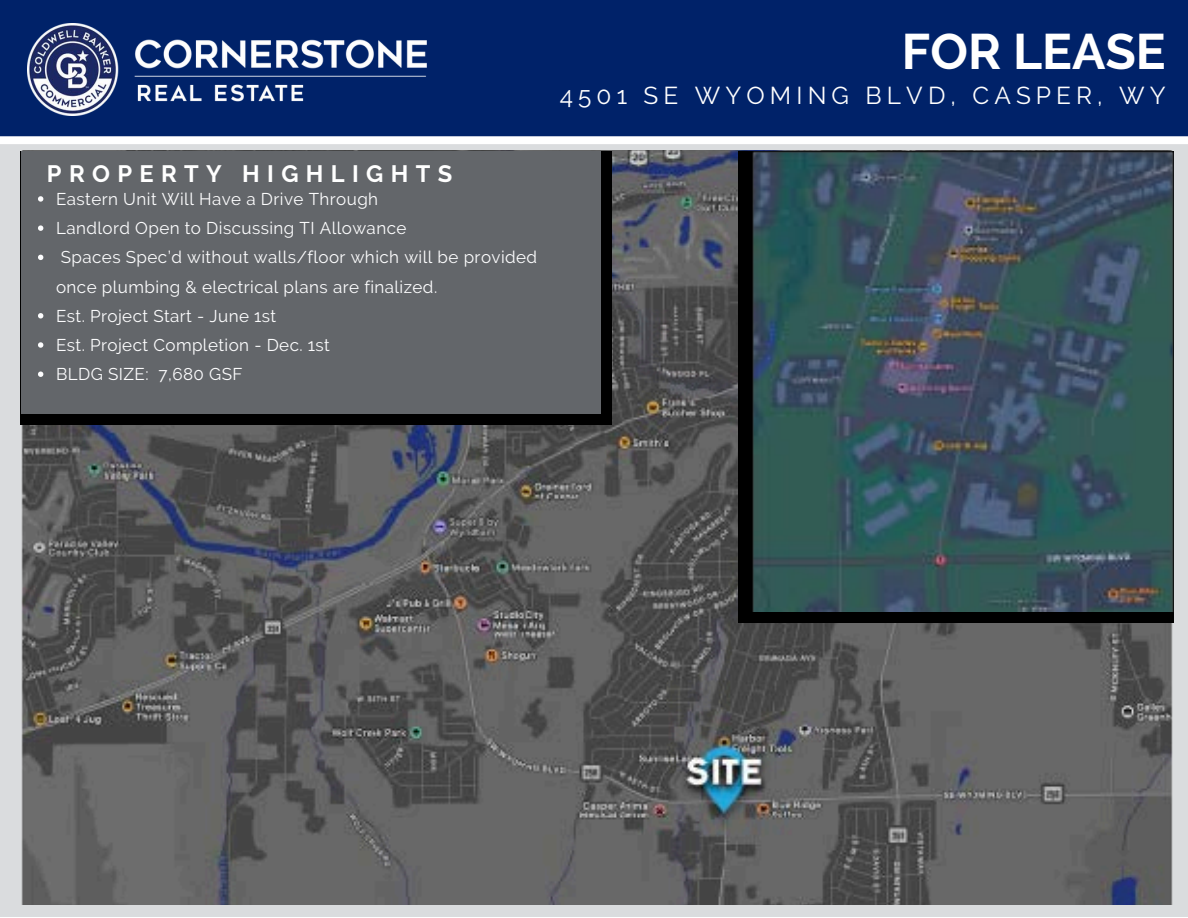
<style>
.page{position:relative;width:1188px;height:918px;background:#fff}
.page>*{position:absolute;margin:0;border:0;box-sizing:border-box;transform-origin:0 0}
.t1{font:700 49.8px "Raleway";color:#fff}
.t2{font:24.45px "Raleway";letter-spacing:.21em;color:#fff}
.t3{font:700 23.7px "Raleway";letter-spacing:.31em;color:#fff}
.t4{font:16.95px/29.2px "Raleway";letter-spacing:.025em;color:#fdfdfe}
</style>
<div class="page">
<div style="left:0;top:136px;width:1188px;height:781px;background:#dadcde"></div>
<img style="left:21px;top:151px;width:1153px;height:754px">
<div style="left:21px;top:151px;width:591px;height:274px;background:#000"></div>
<div style="left:0;top:0;width:1188px;height:140px;background:#002269"></div>
<div style="left:0;top:136px;width:1188px;height:8px;background:#fff"></div>
<div style="left:21px;top:151px;width:580px;height:263px;background:#63666a"></div>
<img style="left:27px;top:24px;width:400px;height:91px">
<div style="left:738px;top:151px;width:436px;height:471px;background:#000"></div>
<svg style="left:38px;top:196px;width:5px;height:6px"></svg>
<svg style="left:38px;top:225px;width:5px;height:6px"></svg>
<svg style="left:38px;top:255px;width:5px;height:5px"></svg>
<svg style="left:38px;top:313px;width:5px;height:6px"></svg>
<svg style="left:38px;top:342px;width:5px;height:6px"></svg>
<svg style="left:38px;top:372px;width:5px;height:5px"></svg>
<img style="left:752px;top:151px;width:422px;height:460px">
<h3 class="t3" style="left:47px;top:160px;width:407px">PROPERTY HIGHLIGHTS</h3>
<p class="t4" style="left:56px;top:184px;width:324px">Eastern Unit Will Have a Drive Through</p>
<h2 class="t4" style="left:56px;top:213px;width:352px">Landlord Open to Discussing TI Allowance</h2>
<p class="t4" style="left:56px;top:243px;width:483px">Spaces Spec’d without walls/floor which will be provided once plumbing &amp; electrical plans are finalized.</p>
<p class="t4" style="left:56px;top:301px;width:222px">Est. Project Start - June 1st</p>
<p class="t4" style="left:56px;top:330px;width:275px">Est. Project Completion - Dec. 1st</p>
<p class="t4" style="left:56px;top:360px;width:188px">BLDG SIZE: 7,680 GSF</p>
<p class="t1" style="left:902px;top:22px;width:265px">FOR LEASE</p>
<p class="t2" style="left:560px;top:81px;width:608px">4501 SE WYOMING BLVD, CASPER, WY</p>
</div>
